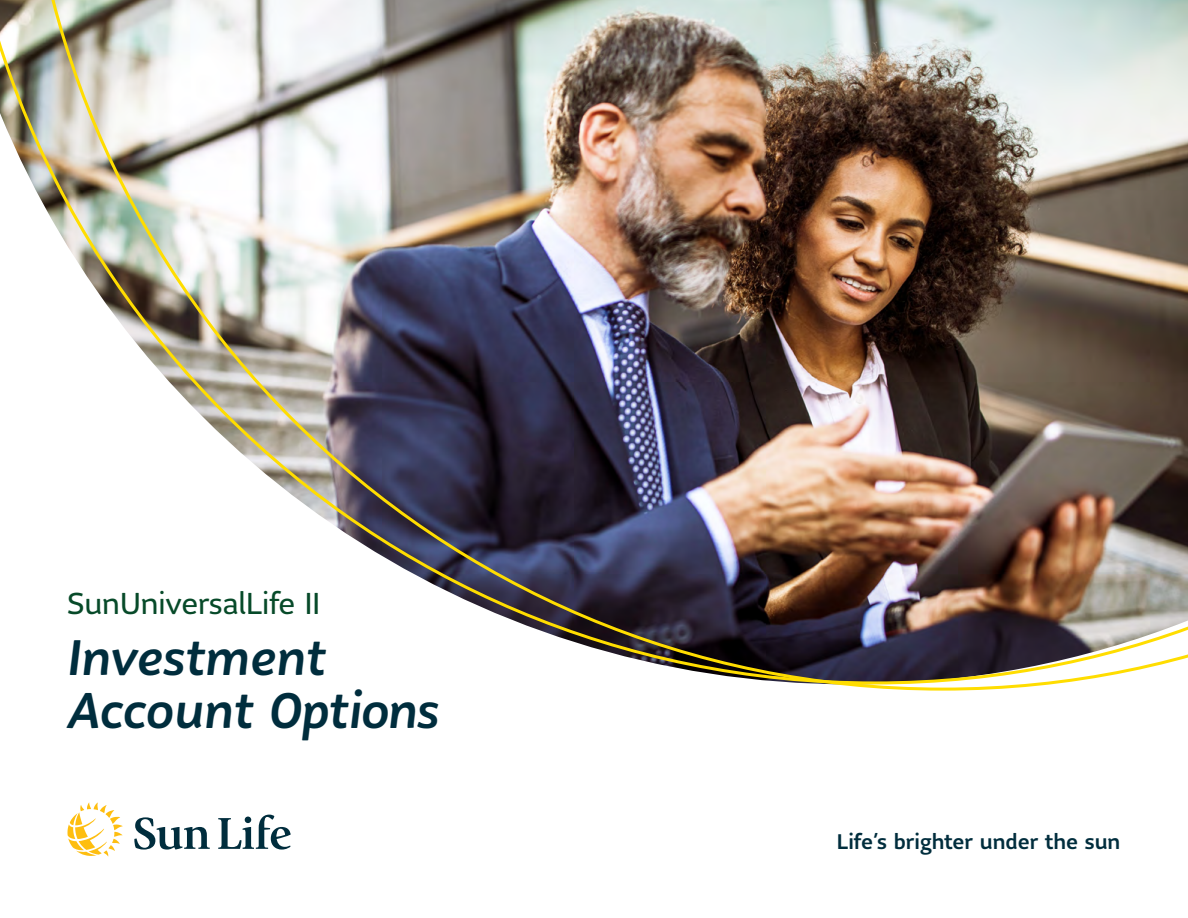
<style>
.page{position:relative;width:1188px;height:918px;background:#fff}
.page>*{position:absolute;margin:0;border:0;box-sizing:border-box;transform-origin:0 0}
.t1{font:italic 500 49.5px/52.5px "Sun Life Sans";color:#002d3d}
.t2{font:30px "Sun Life Sans";color:#074a29}
.t3{font:500 21px "Sun Life Sans";color:#002d3d}
</style>
<div class="page">
<img style="left:0;top:0;width:1188px;height:684px">
<svg style="left:134px;top:817px;width:76px;height:33px"></svg>
<svg style="left:218px;top:815px;width:73px;height:35px"></svg>
<svg style="left:68px;top:802px;width:55px;height:54px"></svg>
<h2 class="t2" style="left:68px;top:583px;width:254px">SunUniversalLife II</h2>
<h1 class="t1" style="left:68px;top:630px;width:373px">Investment<br>Account Options</h1>
<p class="t3" style="left:837px;top:827px;width:285px">Life’s brighter under the sun</p>
</div>
